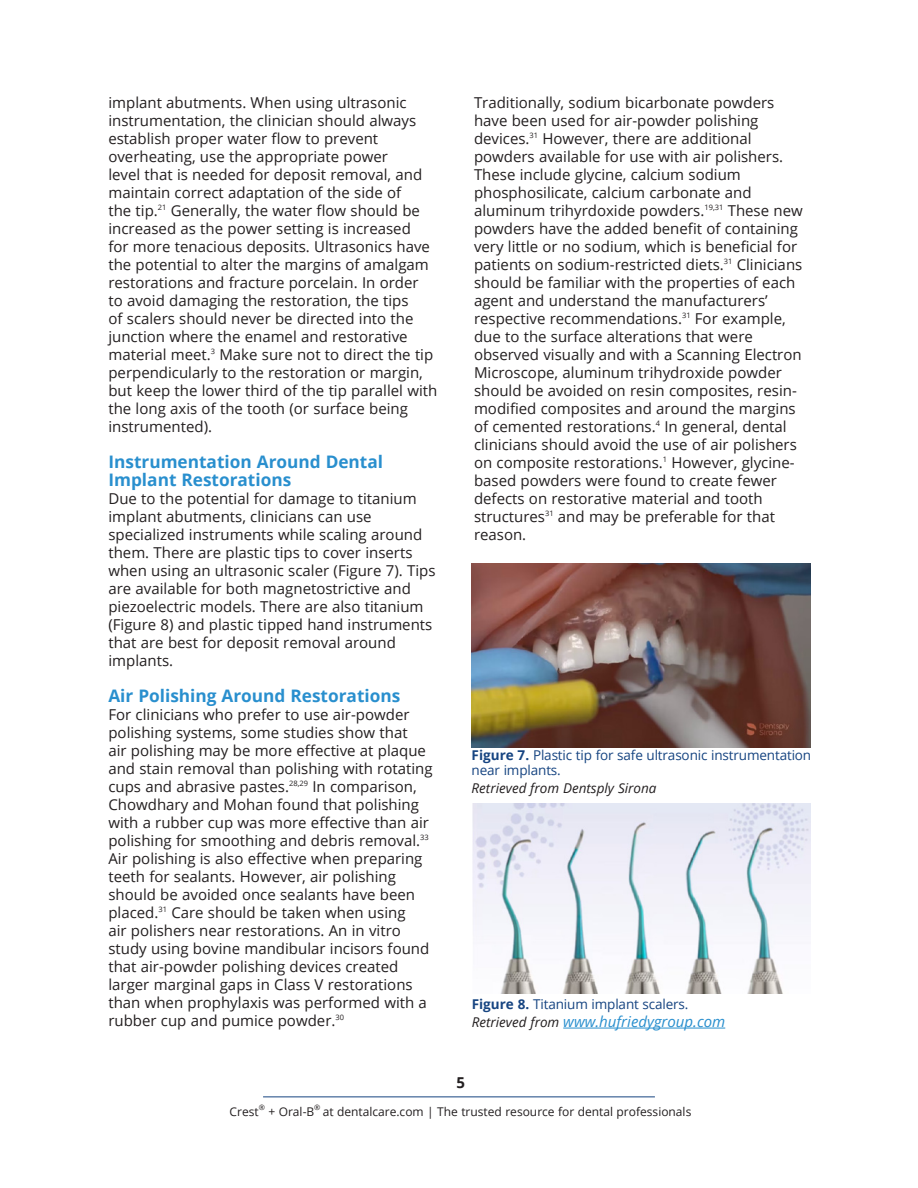
<style>
.page{position:relative;width:918px;height:1188px;background:#fff}
.page>*{position:absolute;margin:0;border:0;box-sizing:border-box;transform-origin:0 0}
.Main_Body{font:700 17.25px/18px "Open Sans";color:#298fce}
.Main_Body-2{font:15px/18px "Open Sans";color:#231f20}
.Figure{font:italic 15px "Open Sans";color:#298fce}
.t1{font:700 15px "Open Sans";color:#231f20}
.Figure-2{font:13.5px/15px "Open Sans";letter-spacing:-.01em;color:#164481}
.Figure-3{font:italic 13.5px "Open Sans";color:#231f20}
.t2{font:12px "Open Sans";color:#231f20}
.t3{font:7.5px "Open Sans";color:#231f20}
.s1{font-weight:700}
.s2{font-size:13.5px;color:#231f20}
</style>
<div class="page">
<hr style="left:263px;top:1096px;width:392px;height:1px;background:#164481">
<img style="left:472px;top:803px;width:339px;height:191px">
<hr style="left:563px;top:1028px;width:162px;height:1px;background:#298fce">
<img style="left:472px;top:564px;width:338px;height:183px">
<p class="Main_Body-2" style="left:108px;top:93px;width:330px">implant abutments. When using ultrasonic instrumentation, the clinician should always establish proper water flow to prevent overheating, use the appropriate power<br>level that is needed for deposit removal, and maintain correct adaptation of the side of<br>the tip.<sup>21</sup> Generally, the water flow should be increased as the power setting is increased<br>for more tenacious deposits. Ultrasonics have the potential to alter the margins of amalgam restorations and fracture porcelain. In order<br>to avoid damaging the restoration, the tips<br>of scalers should never be directed into the junction where the enamel and restorative material meet.<sup>3</sup> Make sure not to direct the tip perpendicularly to the restoration or margin, but keep the lower third of the tip parallel with the long axis of the tooth (or surface being instrumented).</p>
<p class="Main_Body" style="left:108px;top:452px;width:276px">Instrumentation Around Dental<br>Implant Restorations</p>
<p class="Main_Body-2" style="left:108px;top:489px;width:329px">Due to the potential for damage to titanium implant abutments, clinicians can use specialized instruments while scaling around them. There are plastic tips to cover inserts when using an ultrasonic scaler (Figure 7). Tips are available for both magnetostrictive and piezoelectric models. There are also titanium (Figure 8) and plastic tipped hand instruments that are best for deposit removal around implants.</p>
<p class="Main_Body" style="left:108px;top:686px;width:293px">Air Polishing Around Restorations</p>
<p class="Main_Body-2" style="left:108px;top:705px;width:326px">For clinicians who prefer to use air-powder polishing systems, some studies show that<br>air polishing may be more effective at plaque and stain removal than polishing with rotating cups and abrasive pastes.<sup>28,29</sup> In comparison, Chowdhary and Mohan found that polishing with a rubber cup was more effective than air polishing for smoothing and debris removal.<sup>33<br></sup>Air polishing is also effective when preparing teeth for sealants. However, air polishing should be avoided once sealants have been placed.<sup>31</sup> Care should be taken when using<br>air polishers near restorations. An in vitro study using bovine mandibular incisors found that air-powder polishing devices created larger marginal gaps in Class V restorations than when prophylaxis was performed with a rubber cup and pumice powder.<sup>30</sup></p>
<p class="Main_Body-2" style="left:474px;top:93px;width:330px">Traditionally, sodium bicarbonate powders have been used for air-powder polishing devices.<sup>31</sup> However, there are additional powders available for use with air polishers.<br>These include glycine, calcium sodium phosphosilicate, calcium carbonate and aluminum trihyrdoxide powders.<sup>19,31</sup> These new powders have the added benefit of containing very little or no sodium, which is beneficial for patients on sodium-restricted diets.<sup>31</sup> Clinicians should be familiar with the properties of each agent and understand the manufacturers’ respective recommendations.<sup>31</sup> For example, due to the surface alterations that were observed visually and with a Scanning Electron Microscope, aluminum trihydroxide powder should be avoided on resin composites, resin&shy;modified composites and around the margins of cemented restorations.<sup>4</sup> In general, dental clinicians should avoid the use of air polishers on composite restorations.<sup>1</sup> However, glycine&shy;based powders were found to create fewer defects on restorative material and tooth structures<sup>31</sup> and may be preferable for that reason.</p>
<p class="Figure-2" style="left:472px;top:748px;width:341px"><span class="s1">Figure 7.</span> Plastic tip for safe ultrasonic instrumentation near implants.</p>
<p class="Figure-3" style="left:472px;top:779px;width:186px">Retrieved from Dentsply Sirona</p>
<p class="Figure-2" style="left:472px;top:996px;width:218px"><span class="s1">Figure 8.</span> Titanium implant scalers.</p>
<p class="Figure" style="left:472px;top:1011px;width:255px"><span class="s2">Retrieved from</span> www.hufriedygroup.com</p>
<p class="t1" style="left:456px;top:1072px;width:10px">5</p>
<p class="t2" style="left:230px;top:1103px;width:31px">Crest</p>
<p class="t3" style="left:259px;top:1102px;width:8px">®</p>
<p class="t2" style="left:268px;top:1103px;width:47px">+ Oral-B</p>
<p class="t3" style="left:314px;top:1102px;width:8px">®</p>
<p class="t2" style="left:323px;top:1103px;width:370px">at dentalcare.com | The trusted resource for dental professionals</p>
</div>
